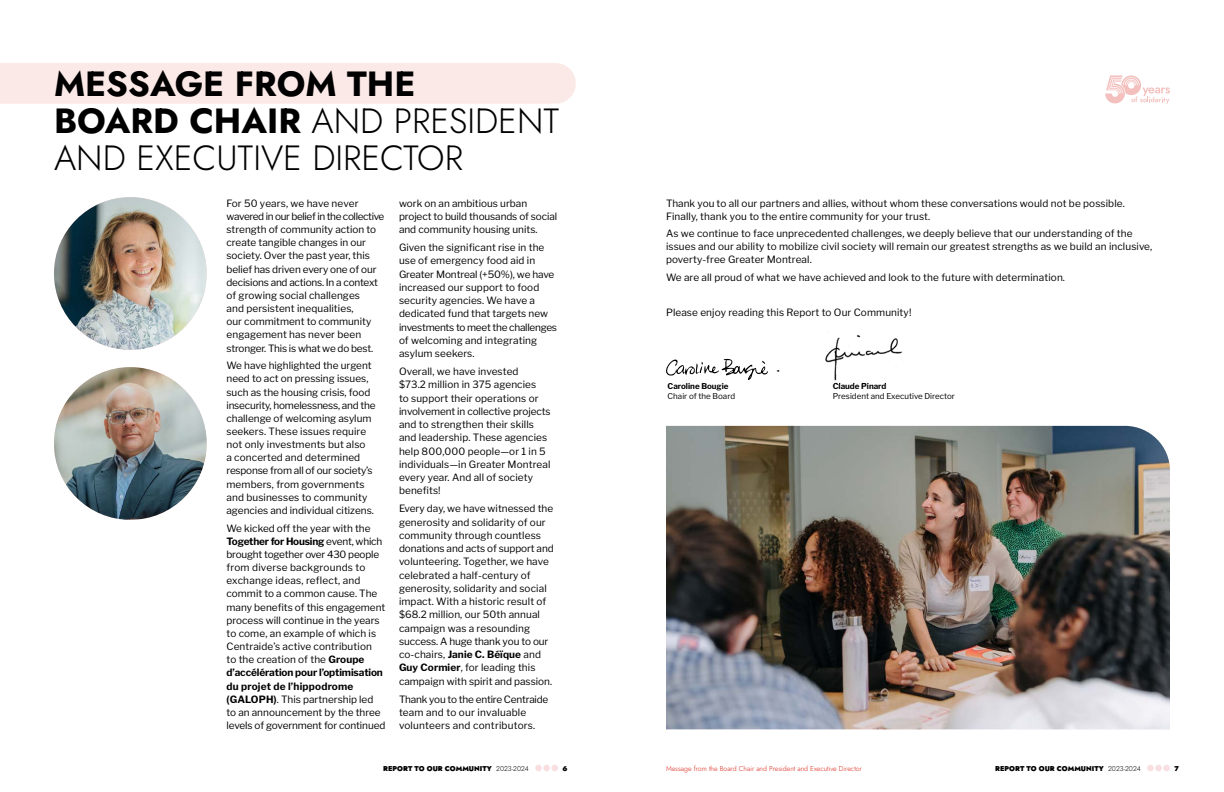
<style>
.page{position:relative;width:1224px;height:792px;background:#fff}
.page>*{position:absolute;margin:0;border:0;box-sizing:border-box;transform-origin:0 0}
.t1{font:35px/37px "Jost";color:#000}
.t2{font:10px/13.2px "Libre Franklin";letter-spacing:.01em;color:#000}
.t3{font:8px "Libre Franklin";color:#000}
.t4{font:700 8px "Libre Franklin";color:#000}
.t5{font:900 7px "Jost";color:#000}
.t6{font:7px "Jost";color:#da291c}
.s1{font-weight:700}
.s2{font-weight:400}
</style>
<div class="page">
<div style="left:0;top:63px;width:576px;height:41px;background:#fbe9e8"></div>
<img style="left:54px;top:197px;width:153px;height:153px;border-radius:76px">
<img style="left:54px;top:367px;width:153px;height:153px;border-radius:76px">
<img style="left:666px;top:426px;width:504px;height:303px">
<img style="left:825px;top:331px;width:77px;height:52px">
<img style="left:833px;top:383px;width:53px;height:1px">
<svg style="left:666px;top:359px;width:102px;height:21px"></svg>
<svg style="left:1105px;top:75px;width:65px;height:29px"></svg>
<div style="left:1155px;top:765px;width:7px;height:6px;background:#f9dfdf;border-radius:50%"></div>
<div style="left:1163px;top:765px;width:7px;height:6px;background:#f9dfdf;border-radius:50%"></div>
<div style="left:1147px;top:765px;width:7px;height:6px;background:#f9dfdf;border-radius:50%"></div>
<div style="left:543px;top:765px;width:7px;height:6px;background:#f9dfdf;border-radius:50%"></div>
<div style="left:551px;top:765px;width:7px;height:6px;background:#f9dfdf;border-radius:50%"></div>
<div style="left:535px;top:765px;width:7px;height:6px;background:#f9dfdf;border-radius:50%"></div>
<h1 class="t1" style="left:54px;top:66px;width:507px"><span class="s1">MESSAGE FROM THE<br>BOARD CHAIR</span> AND PRESIDENT<br>AND EXECUTIVE DIRECTOR</h1>
<p class="t2" style="left:226px;top:197px;width:159px">For 50 years, we have never wavered in our belief in the collective strength of community action to create tangible changes in our society. Over the past year, this belief has driven every one of our decisions and actions. In a context of growing social challenges<br>and persistent inequalities,<br>our commitment to community engagement has never been stronger. This is what we do best.</p>
<p class="t2" style="left:226px;top:359px;width:151px">We have highlighted the urgent need to act on pressing issues, such as the housing crisis, food insecurity, homelessness, and the challenge of welcoming asylum seekers. These issues require not only investments but also<br>a concerted and determined response from all of our society’s members, from governments and businesses to community agencies and individual citizens.</p>
<p class="t2" style="left:226px;top:521px;width:161px">We kicked off the year with the<br><span class="s1">Together for Housing</span> event, which brought together over 430 people from diverse backgrounds to exchange ideas, reflect, and commit to a common cause. The many benefits of this engagement process will continue in the years to come, an example of which is<br>Centraide’s active contribution<br>to the creation of the <span class="s1">Groupe d’accélération pour l’optimisation du projet de l’hippodrome (GALOPH)</span>. This partnership led to an announcement by the three levels of government for continued</p>
<p class="t2" style="left:399px;top:197px;width:160px">work on an ambitious urban project to build thousands of social and community housing units.</p>
<p class="t2" style="left:399px;top:241px;width:160px">Given the significant rise in the use of emergency food aid in<br>Greater Montreal (+50%), we have increased our support to food security agencies. We have a dedicated fund that targets new investments to meet the challenges of welcoming and integrating asylum seekers.</p>
<p class="t2" style="left:399px;top:365px;width:153px">Overall, we have invested<br>$73.2 million in 375 agencies<br>to support their operations or involvement in collective projects and to strengthen their skills and leadership. These agencies help 800,000 people—or 1 in 5 individuals—in Greater Montreal every year. And all of society benefits!</p>
<p class="t2" style="left:399px;top:502px;width:156px">Every day, we have witnessed the generosity and solidarity of our community through countless donations and acts of support and volunteering. Together, we have celebrated a half-century of generosity, solidarity and social impact. With a historic result of $68.2 million, our 50th annual campaign was a resounding success. A huge thank you to our co-chairs, <span class="s1">Janie C. Béïque</span> and<br><span class="s1">Guy Cormier</span>, for leading this campaign with spirit and passion.</p>
<p class="t2" style="left:399px;top:692px;width:151px">Thank you to the entire Centraide team and to our invaluable volunteers and contributors.</p>
<p class="t2" style="left:666px;top:197px;width:460px">Thank you to all our partners and allies, without whom these conversations would not be possible.<br>Finally, thank you to the entire community for your trust.</p>
<p class="t2" style="left:666px;top:227px;width:488px">As we continue to face unprecedented challenges, we deeply believe that our understanding of the issues and our ability to mobilize civil society will remain our greatest strengths as we build an inclusive, poverty-free Greater Montreal.</p>
<p class="t2" style="left:666px;top:271px;width:401px">We are all proud of what we have achieved and look to the future with determination.</p>
<p class="t2" style="left:666px;top:306px;width:247px">Please enjoy reading this Report to Our Community!</p>
<p class="t4" style="left:668px;top:381px;width:62px">Caroline Bougie</p>
<p class="t3" style="left:668px;top:391px;width:69px">Chair of the Board</p>
<p class="t4" style="left:833px;top:381px;width:55px">Claude Pinard</p>
<p class="t3" style="left:833px;top:391px;width:124px">President and Executive Director</p>
<p class="t6" style="left:666px;top:764px;width:197px">Message from the Board Chair and President and Executive Director</p>
<p class="t5" style="left:383px;top:764px;width:147px">REPORT TO OUR COMMUNITY <span class="s2">2023-2024</span></p>
<p class="t5" style="left:562px;top:764px;width:7px">6</p>
<p class="t5" style="left:995px;top:764px;width:147px">REPORT TO OUR COMMUNITY <span class="s2">2023-2024</span></p>
<p class="t5" style="left:1174px;top:764px;width:6px">7</p>
</div>
